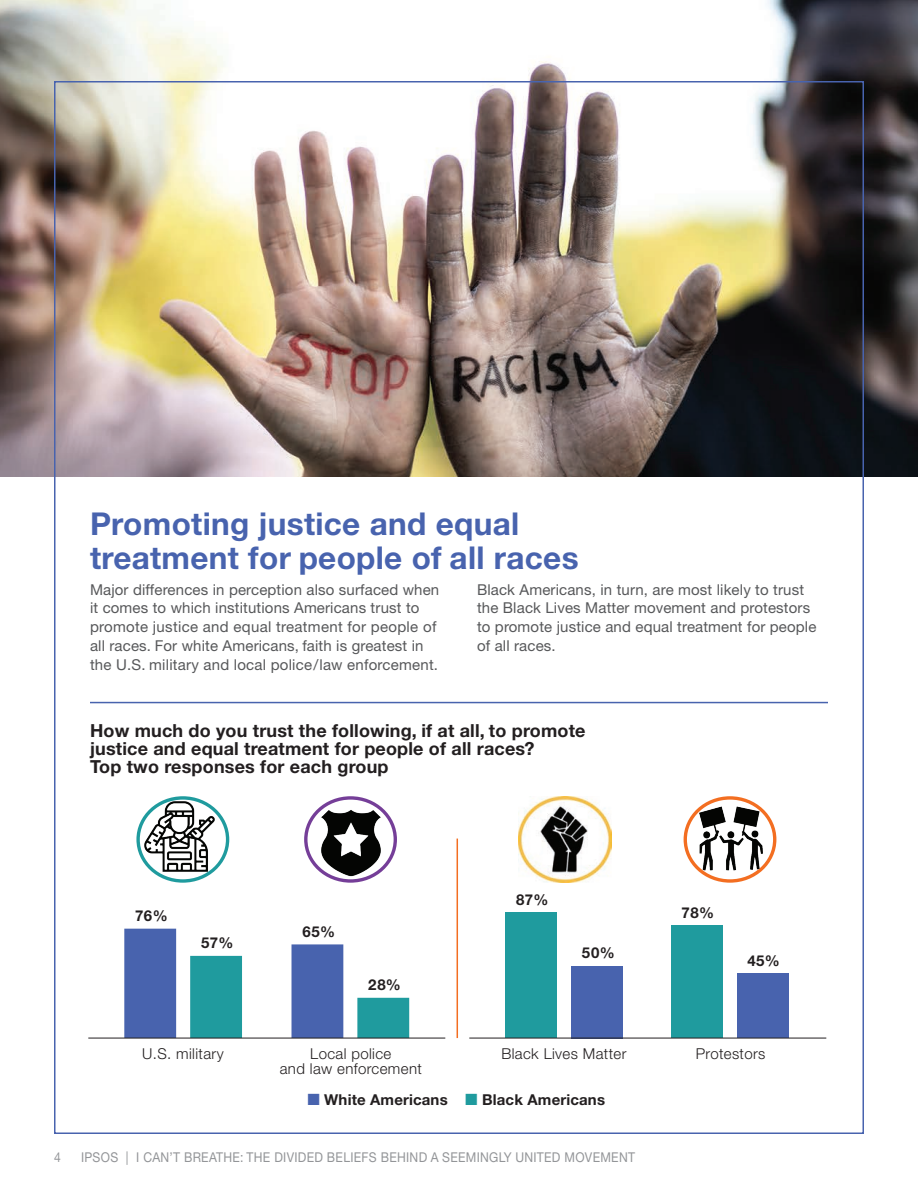
<style>
.page{position:relative;width:918px;height:1188px;background:#fff}
.page>*{position:absolute;margin:0;border:0;box-sizing:border-box;transform-origin:0 0}
.Main_head_span{font:700 31.5px/33px "Helvetica Neue LT Std";letter-spacing:.01em;color:#4863ae}
.t1{font:700 18px/18px "Helvetica Neue LT Std";letter-spacing:.01em;color:#231f20}
._55__5_before__80{font:15px/18.8px "Helvetica Neue LT Std";letter-spacing:.01em;color:#57585a}
.t2{font:300 15px/15px "Helvetica Neue LT Std";letter-spacing:.025em;color:#231f20;text-align:center}
.t3{font:700 15px "Helvetica Neue LT Std";letter-spacing:.01em;color:#231f20}
.t4{font:13.5px "Helvetica Neue LT Std";letter-spacing:.025em;color:#939598;scale:.9 1}
</style>
<div class="page">
<img style="left:0;top:0;width:918px;height:477px">
<hr style="left:90px;top:702px;width:738px;height:1px;background:#4863ae">
<div style="left:505px;top:913px;width:52px;height:125px;background:#1f9b9e"></div>
<div style="left:671px;top:926px;width:52px;height:112px;background:#1f9b9e"></div>
<div style="left:571px;top:966px;width:52px;height:72px;background:#4863ae"></div>
<div style="left:737px;top:973px;width:51px;height:65px;background:#4863ae"></div>
<svg style="left:124px;top:929px;width:285px;height:109px"></svg>
<svg style="left:306px;top:798px;width:89px;height:83px"></svg>
<div style="left:304px;top:796px;width:93px;height:87px;border:3px solid #753e98;border-radius:50%"></div>
<svg style="left:138px;top:798px;width:90px;height:83px"></svg>
<div style="left:136px;top:796px;width:93px;height:87px;border:3px solid #1f9b9e;border-radius:50%"></div>
<svg style="left:685px;top:798px;width:90px;height:83px"></svg>
<div style="left:684px;top:796px;width:92px;height:87px;border:3px solid #f36e21;border-radius:50%"></div>
<hr style="left:457px;top:839px;width:1px;height:199px;background:#f36e21">
<img style="left:143px;top:800px;width:72px;height:72px">
<img style="left:314px;top:807px;width:74px;height:73px">
<img style="left:699px;top:806px;width:64px;height:64px">
<hr style="left:88px;top:1038px;width:357px;height:1px;background:#231f20">
<hr style="left:469px;top:1038px;width:357px;height:1px;background:#231f20">
<img style="left:518px;top:797px;width:93px;height:86px">
<p class="Main_head_span" style="left:90px;top:507px;width:490px">Promoting justice and equal treatment for people of all races</p>
<p class="_55__5_before__80" style="left:90px;top:580px;width:351px">Major differences in perception also surfaced when it comes to which institutions Americans trust to promote justice and equal treatment for people of all races. For white Americans, faith is greatest in the U.S. military and local police/law enforcement.</p>
<p class="_55__5_before__80" style="left:477px;top:580px;width:341px">Black Americans, in turn, are most likely to trust the Black Lives Matter movement and protestors to promote justice and equal treatment for people of all races.</p>
<p class="t1" style="left:90px;top:722px;width:497px">How much do you trust the following, if at all, to promote justice and equal treatment for people of all races?<br>Top two responses for each group</p>
<p class="t3" style="left:135px;top:906px;width:34px">76%</p>
<p class="t3" style="left:201px;top:934px;width:34px">57%</p>
<p class="t3" style="left:302px;top:922px;width:34px">65%</p>
<p class="t3" style="left:368px;top:975px;width:34px">28%</p>
<p class="t3" style="left:516px;top:890px;width:34px">87%</p>
<p class="t3" style="left:582px;top:944px;width:34px">50%</p>
<p class="t3" style="left:682px;top:903px;width:34px">78%</p>
<p class="t3" style="left:748px;top:951px;width:34px">45%</p>
<p class="t2" style="left:142px;top:1046px;width:83px">U.S. military</p>
<p class="t2" style="left:501px;top:1046px;width:127px">Black Lives Matter</p>
<p class="t2" style="left:696px;top:1046px;width:71px">Protestors</p>
<p class="t2" style="left:280px;top:1046px;width:144px">Local police<br>and law enforcement</p>
<p class="t3" style="left:324px;top:1090px;width:125px">White Americans</p>
<p class="t3" style="left:482px;top:1090px;width:124px">Black Americans</p>
<p class="t4" style="left:54px;top:1149px;width:9px">4</p>
<p class="t4" style="left:81px;top:1149px;width:617px">IPSOS | I CAN’T BREATHE: THE DIVIDED BELIEFS BEHIND A SEEMINGLY UNITED MOVEMENT</p>
</div>
